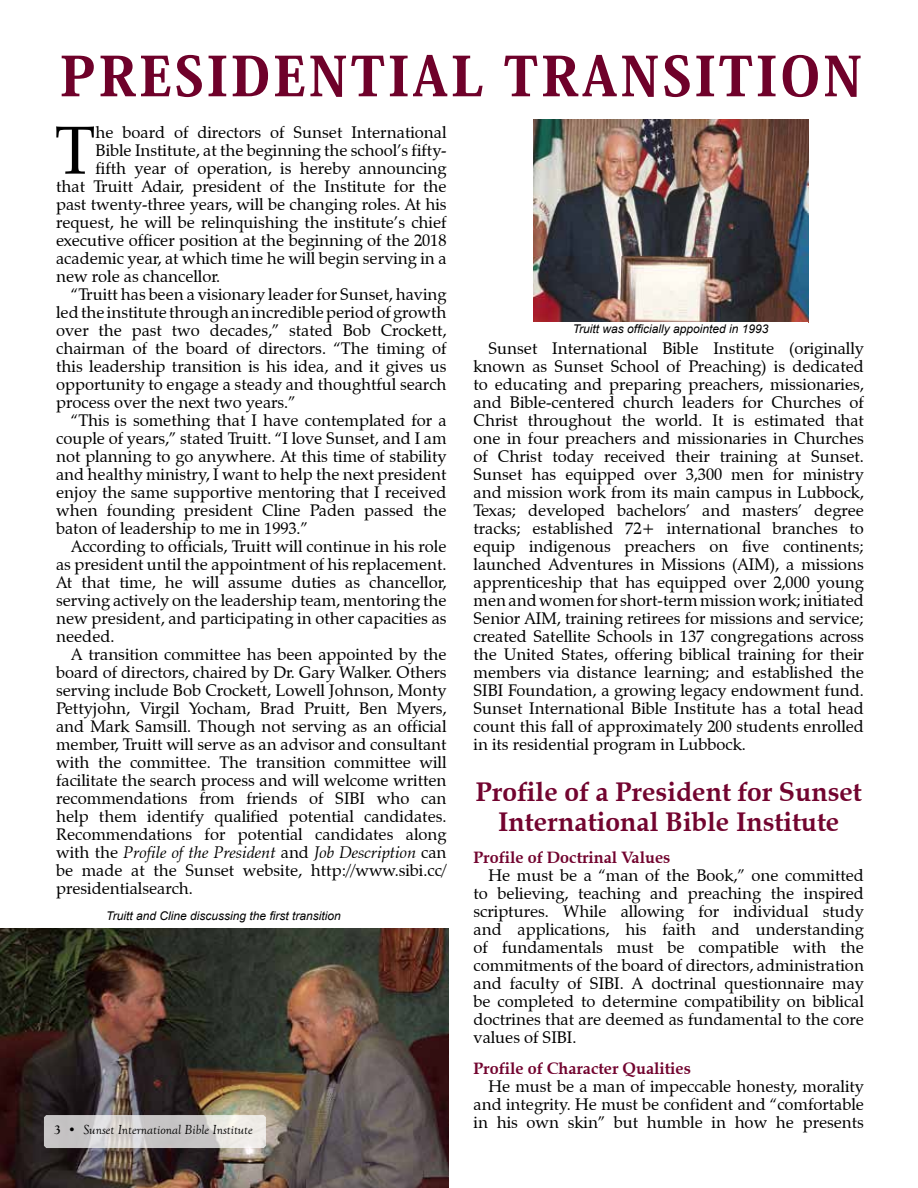
<style>
.page{position:relative;width:918px;height:1188px;background:#fff}
.page>*{position:absolute;margin:0;border:0;box-sizing:border-box;transform-origin:0 0}
.t1{font:67.8px "Zapf Calligraphic 801 BT";color:#000}
.t2{font:800 54px "Koz Min Pro";letter-spacing:.06em;color:#6f012a}
.t3{font:700 27px/30px "Zapf Calligraphic 801 BT";color:#72042f;text-align:center}
.t4{font:16.5px/18px "Zapf Calligraphic 801 BT";color:#000;text-align:justify}
.t5{font:700 16.5px "Zapf Calligraphic 801 BT";color:#72042f}
.t6{font:italic 16.5px "Zapf Calligraphic 801 BT";color:#000}
.t7{font:italic 13.5px "Goudy Old Style T";color:#000}
.t8{font:italic 12px "Arial";color:#000}
.s1{font-style:normal}
.s2{font-weight:700;font-style:normal}
</style>
<div class="page">
<img style="left:0;top:928px;width:448px;height:260px">
<svg style="left:44px;top:1115px;width:222px;height:33px;background:#d4d1d0"></svg>
<img style="left:534px;top:120px;width:275px;height:202px">
<h2 class="t2" style="left:60px;top:36px;width:804px">PRESIDENTIAL TRANSITION</h2>
<h1 class="t1" style="left:55px;top:109px;width:42px">T</h1>
<p class="t4" style="left:96px;top:123px;width:353px">he board of directors of Sunset International</p>
<p class="t4" style="left:96px;top:141px;width:353px">Bible Institute, at the beginning the school’s fifty-</p>
<p class="t4" style="left:96px;top:159px;width:353px">fifth year of operation, is hereby announcing</p>
<p class="t4" style="left:56px;top:177px;width:392px">that Truitt Adair, president of the Institute for the</p>
<p class="t4" style="left:56px;top:195px;width:392px">past twenty-three years, will be changing roles. At his</p>
<p class="t4" style="left:56px;top:213px;width:392px">request, he will be relinquishing the institute’s chief</p>
<p class="t4" style="left:56px;top:231px;width:392px">executive officer position at the beginning of the 2018</p>
<p class="t4" style="left:56px;top:249px;width:392px">academic year, at which time he will begin serving in a</p>
<p class="t4" style="left:56px;top:267px;width:166px">new role as chancellor.</p>
<p class="t4" style="left:71px;top:285px;width:377px">“Truitt has been a visionary leader for Sunset, having</p>
<p class="t4" style="left:56px;top:303px;width:392px">led the institute through an incredible period of growth</p>
<p class="t4" style="left:56px;top:321px;width:392px">over the past two decades,” stated Bob Crockett,</p>
<p class="t4" style="left:56px;top:339px;width:392px">chairman of the board of directors. “The timing of</p>
<p class="t4" style="left:56px;top:357px;width:392px">this leadership transition is his idea, and it gives us</p>
<p class="t4" style="left:56px;top:375px;width:392px">opportunity to engage a steady and thoughtful search</p>
<p class="t4" style="left:56px;top:393px;width:241px">process over the next two years.”</p>
<p class="t4" style="left:71px;top:411px;width:377px">“This is something that I have contemplated for a</p>
<p class="t4" style="left:56px;top:429px;width:392px">couple of years,” stated Truitt. “I love Sunset, and I am</p>
<p class="t4" style="left:56px;top:447px;width:392px">not planning to go anywhere. At this time of stability</p>
<p class="t4" style="left:56px;top:465px;width:392px">and healthy ministry, I want to help the next president</p>
<p class="t4" style="left:56px;top:483px;width:392px">enjoy the same supportive mentoring that I received</p>
<p class="t4" style="left:56px;top:501px;width:392px">when founding president Cline Paden passed the</p>
<p class="t4" style="left:56px;top:519px;width:253px">baton of leadership to me in 1993.”</p>
<p class="t4" style="left:71px;top:537px;width:377px">According to officials, Truitt will continue in his role</p>
<p class="t4" style="left:56px;top:555px;width:392px">as president until the appointment of his replacement.</p>
<p class="t4" style="left:56px;top:573px;width:392px">At that time, he will assume duties as chancellor,</p>
<p class="t4" style="left:56px;top:591px;width:392px">serving actively on the leadership team, mentoring the</p>
<p class="t4" style="left:56px;top:609px;width:392px">new president, and participating in other capacities as</p>
<p class="t4" style="left:56px;top:627px;width:60px">needed.</p>
<p class="t4" style="left:71px;top:645px;width:377px">A transition committee has been appointed by the</p>
<p class="t4" style="left:56px;top:663px;width:392px">board of directors, chaired by Dr. Gary Walker. Others</p>
<p class="t4" style="left:56px;top:681px;width:392px">serving include Bob Crockett, Lowell Johnson, Monty</p>
<p class="t4" style="left:56px;top:699px;width:392px">Pettyjohn, Virgil Yocham, Brad Pruitt, Ben Myers,</p>
<p class="t4" style="left:56px;top:717px;width:392px">and Mark Samsill. Though not serving as an official</p>
<p class="t4" style="left:56px;top:735px;width:392px">member, Truitt will serve as an advisor and consultant</p>
<p class="t4" style="left:56px;top:753px;width:392px">with the committee. The transition committee will</p>
<p class="t4" style="left:56px;top:771px;width:392px">facilitate the search process and will welcome written</p>
<p class="t4" style="left:56px;top:789px;width:392px">recommendations from friends of SIBI who can</p>
<p class="t4" style="left:56px;top:807px;width:392px">help them identify qualified potential candidates.</p>
<p class="t4" style="left:56px;top:825px;width:392px">Recommendations for potential candidates along</p>
<p class="t6" style="left:56px;top:842px;width:392px"><span class="s1">with the</span> Profile of the President <span class="s1">and</span> Job Description <span class="s1">can</span></p>
<p class="t4" style="left:56px;top:861px;width:392px">be made at the Sunset website, http://www.sibi.cc/</p>
<p class="t4" style="left:56px;top:879px;width:138px">presidentialsearch.</p>
<p class="t8" style="left:106px;top:908px;width:236px">Truitt and Cline discussing the first transition</p>
<p class="t7" style="left:54px;top:1123px;width:200px"><span class="s2">3</span> • Sunset International Bible Institute</p>
<p class="t8" style="left:573px;top:321px;width:197px">Truitt was officially appointed in 1993</p>
<p class="t4" style="left:474px;top:339px;width:392px;text-indent:15px">Sunset International Bible Institute (originally known as Sunset School of Preaching) is dedicated to educating and preparing preachers, missionaries, and Bible-centered church leaders for Churches of Christ throughout the world. It is estimated that one in four preachers and missionaries in Churches of Christ today received their training at Sunset.<br>Sunset has equipped over 3,300 men for ministry and mission work from its main campus in Lubbock, Texas; developed bachelors’ and masters’ degree tracks; established 72+ international branches to equip indigenous preachers on five continents; launched Adventures in Missions (AIM), a missions apprenticeship that has equipped over 2,000 young men and women for short-term mission work; initiated Senior AIM, training retirees for missions and service; created Satellite Schools in 137 congregations across the United States, offering biblical training for their members via distance learning; and established the SIBI Foundation, a growing legacy endowment fund.<br>Sunset International Bible Institute has a total head count this fall of approximately 200 students enrolled in its residential program in Lubbock.</p>
<h3 class="t3" style="left:476px;top:777px;width:387px">Profile of a President for Sunset<br>International Bible Institute</h3>
<p class="t5" style="left:474px;top:847px;width:198px">Profile of Doctrinal Values</p>
<p class="t4" style="left:474px;top:866px;width:392px;text-indent:15px">He must be a “man of the Book,” one committed to believing, teaching and preaching the inspired scriptures. While allowing for individual study and applications, his faith and understanding of fundamentals must be compatible with the commitments of the board of directors, administration and faculty of SIBI. A doctrinal questionnaire may be completed to determine compatibility on biblical doctrines that are deemed as fundamental to the core values of SIBI.</p>
<p class="t5" style="left:474px;top:1059px;width:219px">Profile of Character Qualities</p>
<p class="t4" style="left:474px;top:1078px;width:392px;text-indent:15px">He must be a man of impeccable honesty, morality and integrity. He must be confident and “comfortable in his own skin” but humble in how he presents</p>
</div>
